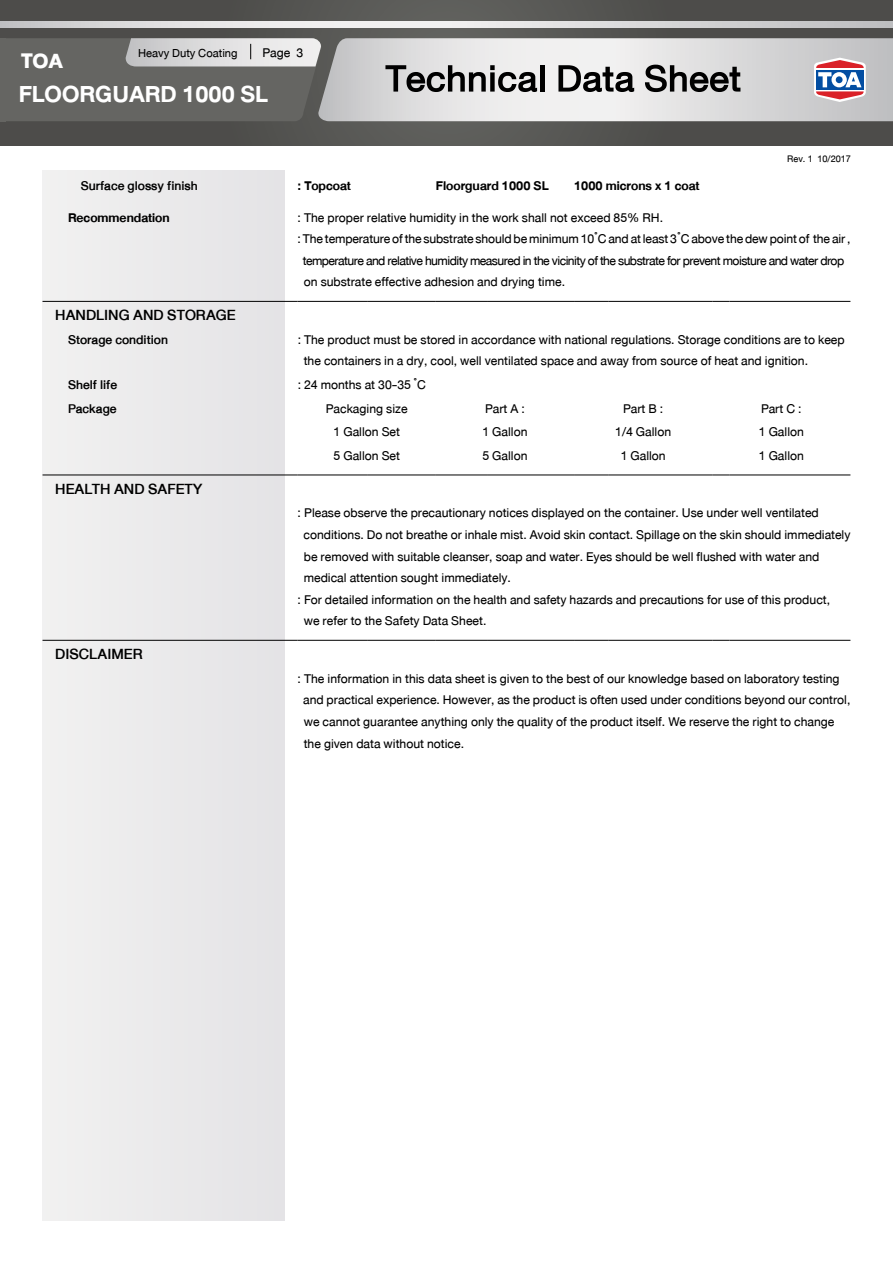
<style>
.page{position:relative;width:893px;height:1263px;background:#fff}
.page>*{position:absolute;margin:0;border:0;box-sizing:border-box;transform-origin:0 0}
.t1{font:500 54px "DB Helvethaica X";color:#000}
.t2{font:700 33px "DB Helvethaica X";color:#fff}
.t3{font:900 29.25px "DB Helvethaica X";color:#fff}
.t4{font:500 21px "DB Helvethaica X";color:#000}
.t5{font:18px/21.6px "DB Helvethaica X";color:#000}
.t6{font:18px/21.6px "DB Helvethaica X";letter-spacing:-.03em;color:#000}
.t7{font:700 18px "DB Helvethaica X";color:#000}
.t8{font:500 18px "DB Helvethaica X";color:#000}
.t9{font:16.5px "DB Helvethaica X";color:#000}
.t10{font:13.5px "DB Helvethaica X";color:#000}
</style>
<div class="page">
<svg style="left:0;top:0;width:893px;height:145px;background:#555452"></svg>
<svg style="left:322px;top:38px;width:571px;height:83px"></svg>
<svg style="left:814px;top:58px;width:52px;height:44px"></svg>
<svg style="left:0;top:22px;width:893px;height:6px"></svg>
<svg style="left:6px;top:38px;width:316px;height:83px;background:#7d7d7a"></svg>
<div style="left:0;top:38px;width:6px;height:83px;background:#656562"></div>
<div style="left:43px;top:170px;width:241px;height:1050px;background:#eaeaeb"></div>
<hr style="left:43px;top:640px;width:255px;height:1px;background:#000">
<hr style="left:298px;top:640px;width:69px;height:1px;background:#000">
<hr style="left:367px;top:640px;width:69px;height:1px;background:#000">
<hr style="left:436px;top:640px;width:52px;height:1px;background:#000">
<hr style="left:488px;top:640px;width:86px;height:1px;background:#000">
<hr style="left:574px;top:640px;width:35px;height:1px;background:#000">
<hr style="left:609px;top:640px;width:103px;height:1px;background:#000">
<svg style="left:712px;top:640px;width:18px;height:1px"></svg>
<hr style="left:730px;top:640px;width:120px;height:1px;background:#000">
<hr style="left:43px;top:475px;width:255px;height:1px;background:#000">
<hr style="left:298px;top:475px;width:69px;height:1px;background:#000">
<hr style="left:367px;top:475px;width:69px;height:1px;background:#000">
<hr style="left:436px;top:475px;width:52px;height:1px;background:#000">
<hr style="left:488px;top:475px;width:86px;height:1px;background:#000">
<hr style="left:574px;top:475px;width:35px;height:1px;background:#000">
<hr style="left:609px;top:475px;width:103px;height:1px;background:#000">
<svg style="left:712px;top:475px;width:18px;height:1px"></svg>
<hr style="left:730px;top:475px;width:120px;height:1px;background:#000">
<hr style="left:43px;top:301px;width:255px;height:1px;background:#000">
<hr style="left:298px;top:301px;width:69px;height:1px;background:#000">
<hr style="left:367px;top:301px;width:69px;height:1px;background:#000">
<hr style="left:436px;top:301px;width:52px;height:1px;background:#000">
<hr style="left:488px;top:301px;width:86px;height:1px;background:#000">
<hr style="left:574px;top:301px;width:35px;height:1px;background:#000">
<hr style="left:609px;top:301px;width:103px;height:1px;background:#000">
<svg style="left:712px;top:301px;width:18px;height:1px"></svg>
<hr style="left:730px;top:301px;width:120px;height:1px;background:#000">
<h3 class="t3" style="left:21px;top:44px;width:43px">TOA</h3>
<p class="t9" style="left:138px;top:43px;width:101px">Heavy Duty Coating</p>
<p class="t5" style="left:263px;top:42px;width:42px">Page 3</p>
<h2 class="t2" style="left:19px;top:75px;width:251px">FLOORGUARD 1000 SL</h2>
<h1 class="t1" style="left:385px;top:48px;width:358px">Technical Data Sheet</h1>
<p class="t10" style="left:787px;top:151px;width:65px">Rev. 1 10/2017</p>
<p class="t8" style="left:81px;top:175px;width:119px">Surface glossy finish</p>
<p class="t7" style="left:298px;top:175px;width:55px">: Topcoat</p>
<p class="t7" style="left:436px;top:175px;width:114px">Floorguard 1000 SL</p>
<p class="t7" style="left:574px;top:175px;width:127px">1000 microns x 1 coat</p>
<p class="t7" style="left:68px;top:207px;width:103px">Recommendation</p>
<p class="t5" style="left:298px;top:207px;width:554px">: The proper relative humidity in the work shall not exceed 85% RH.<br>: The temperature of the substrate should be minimum 10 C and at least 3 C above the dew point of the air ,</p>
<p class="t6" style="left:303px;top:228px;width:543px;text-indent:378px">ํ<br>temperature and relative humidity measured in the vicinity of the substrate for prevent moisture and water drop on substrate effective adhesion and drying time.</p>
<p class="t5" style="left:598px;top:228px;width:5px">ํ</p>
<p class="t4" style="left:55px;top:303px;width:182px">HANDLING AND STORAGE</p>
<p class="t8" style="left:68px;top:329px;width:102px">Storage condition</p>
<p class="t5" style="left:304px;top:329px;width:542px;text-indent:-6px">: The product must be stored in accordance with national regulations. Storage conditions are to keep the containers in a dry, cool, well ventilated space and away from source of heat and ignition.</p>
<p class="t8" style="left:68px;top:375px;width:51px">Shelf life</p>
<p class="t5" style="left:298px;top:374px;width:130px">: 24 months at 30-35 ํC</p>
<p class="t8" style="left:68px;top:398px;width:50px">Package</p>
<p class="t5" style="left:326px;top:398px;width:83px">Packaging size</p>
<p class="t5" style="left:485px;top:398px;width:41px">Part A :</p>
<p class="t5" style="left:623px;top:398px;width:42px">Part B :</p>
<p class="t5" style="left:761px;top:398px;width:42px">Part C :</p>
<p class="t5" style="left:334px;top:421px;width:68px">1 Gallon Set</p>
<p class="t5" style="left:482px;top:421px;width:47px">1 Gallon</p>
<p class="t5" style="left:615px;top:421px;width:57px">1/4 Gallon</p>
<p class="t5" style="left:759px;top:421px;width:47px">1 Gallon</p>
<p class="t5" style="left:334px;top:445px;width:68px">5 Gallon Set</p>
<p class="t5" style="left:482px;top:445px;width:47px">5 Gallon</p>
<p class="t5" style="left:621px;top:445px;width:47px">1 Gallon</p>
<p class="t5" style="left:759px;top:445px;width:47px">1 Gallon</p>
<p class="t4" style="left:55px;top:477px;width:149px">HEALTH AND SAFETY</p>
<p class="t5" style="left:298px;top:502px;width:523px">: Please observe the precautionary notices displayed on the container. Use under well ventilated</p>
<p class="t5" style="left:304px;top:524px;width:548px">conditions. Do not breathe or inhale mist. Avoid skin contact. Spillage on the skin should immediately</p>
<p class="t5" style="left:304px;top:545px;width:517px">be removed with suitable cleanser, soap and water. Eyes should be well flushed with water and</p>
<p class="t5" style="left:304px;top:567px;width:209px">medical attention sought immediately.</p>
<p class="t5" style="left:298px;top:589px;width:534px">: For detailed information on the health and safety hazards and precautions for use of this product,</p>
<p class="t5" style="left:304px;top:610px;width:184px">we refer to the Safety Data Sheet.</p>
<p class="t4" style="left:55px;top:642px;width:89px">DISCLAIMER</p>
<p class="t5" style="left:303px;top:668px;width:549px;text-indent:-6px">: The information in this data sheet is given to the best of our knowledge based on laboratory testing and practical experience. However, as the product is often used under conditions beyond our control, we cannot guarantee anything only the quality of the product itself. We reserve the right to change the given data without notice.</p>
</div>
